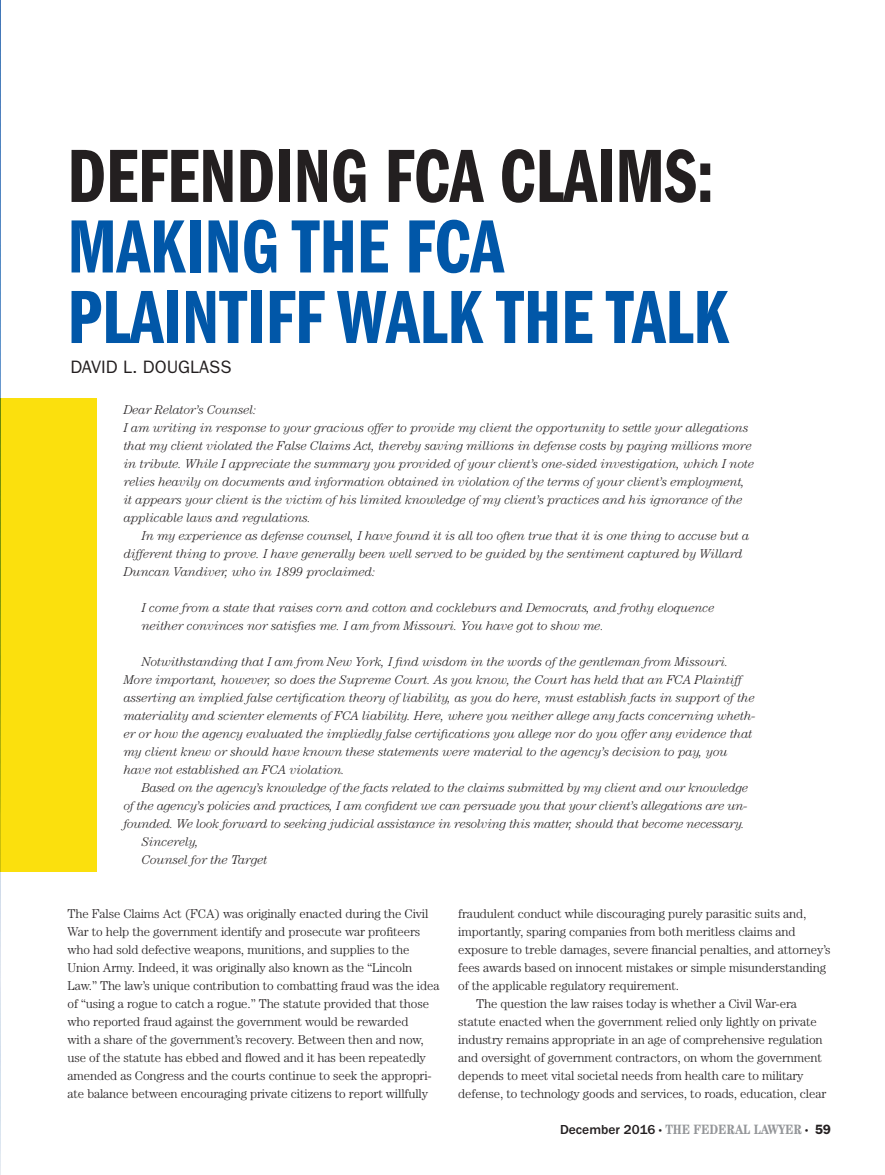
<style>
.page{position:relative;width:885px;height:1175px;background:#fff}
.page>*{position:absolute;margin:0;border:0;box-sizing:border-box;transform-origin:0 0}
.t1{font:78px/70.5px "Franklin Gothic Demi Cmpr";color:#0157a8}
.Feature_Author_Name{font:18px "ITC Franklin Gothic Std";color:#231f20}
.t2{font:700 condensed 13.5px "Century";color:#939598}
.Body_Copy{font:italic 300 12.75px/18px "Century";letter-spacing:-.01em;color:#231f20}
.Body_Copy_No_Indent{font:300 12.75px/18px "Century";letter-spacing:-.01em;color:#231f20}
.Body_Copy-2{font:300 12.75px/18px "Century";letter-spacing:-.01em;color:#231f20}
.Body_Copy_Quote-Inde{font:italic 300 12.75px/18px "Century";letter-spacing:-.01em;color:#231f20}
.s1{color:#231f20}
.s2{font-family:"ITC Franklin Gothic Std";font-weight:500;font-stretch:normal;color:#231f20}
.s3{font-weight:300;font-size:7.5px;color:#231f20}
.s4{font-family:"Franklin Gothic";font-weight:600;font-stretch:normal;color:#231f20}
</style>
<div class="page">
<img style="left:0;top:0;width:1px;height:1174px">
<div style="left:0;top:398px;width:97px;height:473px;background:#fbe00d"></div>
<p class="t1" style="left:68px;top:142px;width:663px"><span class="s1">DEFENDING FCA CLAIMS:<br></span>MAKING THE FCA<br>PLAINTIFF WALK THE TALK</p>
<p class="Feature_Author_Name" style="left:70px;top:356px;width:163px">DAVID L. DOUGLASS</p>
<p class="Body_Copy" style="left:124px;top:401px;width:134px">Dear Relator’s Counsel:</p>
<p class="Body_Copy" style="left:124px;top:419px;width:632px">I am writing in response to your gracious offer to provide my client the opportunity to settle your allegations that my client violated the False Claims Act, thereby saving millions in defense costs by paying millions more in tribute. While I appreciate the summary you provided of your client’s one-sided investigation, which I note relies heavily on documents and information obtained in violation of the terms of your client’s employment, it appears your client is the victim of his limited knowledge of my client’s practices and his ignorance of the applicable laws and regulations.</p>
<p class="Body_Copy" style="left:124px;top:527px;width:627px;text-indent:18px">In my experience as defense counsel, I have found it is all too often true that it is one thing to accuse but a different thing to prove. I have generally been well served to be guided by the sentiment captured by Willard<br>Duncan Vandiver, who in 1899 proclaimed:</p>
<p class="Body_Copy_Quote-Inde" style="left:142px;top:599px;width:574px">I come from a state that raises corn and cotton and cockleburs and Democrats, and frothy eloquence neither convinces nor satisfies me. I am from Missouri. You have got to show me.</p>
<p class="Body_Copy" style="left:124px;top:653px;width:633px;text-indent:18px">Notwithstanding that I am from New York, I find wisdom in the words of the gentleman from Missouri.<br>More important, however, so does the Supreme Court. As you know, the Court has held that an FCA Plaintiff asserting an implied false certification theory of liability, as you do here, must establish facts in support of the materiality and scienter elements of FCA liability. Here, where you neither allege any facts concerning wheth&shy;er or how the agency evaluated the impliedly false certifications you allege nor do you offer any evidence that my client knew or should have known these statements were material to the agency’s decision to pay, you have not established an FCA violation.</p>
<p class="Body_Copy" style="left:124px;top:779px;width:626px;text-align:justify;text-indent:18px">Based on the agency’s knowledge of the facts related to the claims submitted by my client and our knowledge of the agency’s policies and practices, I am confident we can persuade you that your client’s allegations are un&shy;founded. We look forward to seeking judicial assistance in resolving this matter, should that become necessary.</p>
<p class="Body_Copy" style="left:142px;top:833px;width:59px">Sincerely,</p>
<p class="Body_Copy" style="left:142px;top:851px;width:127px">Counsel for the Target</p>
<p class="Body_Copy_No_Indent" style="left:68px;top:904px;width:373px">The False Claims Act (FCA) was originally enacted during the Civil War to help the government identify and prosecute war profiteers who had sold defective weapons, munitions, and supplies to the Union Army. Indeed, it was originally also known as the “Lincoln Law.” The law’s unique contribution to combatting fraud was the idea of “using a rogue to catch a rogue.” The statute provided that those who reported fraud against the government would be rewarded<br>with a share of the government’s recovery. Between then and now, use of the statute has ebbed and flowed and it has been repeatedly amended as Congress and the courts continue to seek the appropri&shy;ate balance between encouraging private citizens to report willfully</p>
<p class="Body_Copy_No_Indent" style="left:458px;top:904px;width:373px">fraudulent conduct while discouraging purely parasitic suits and, importantly, sparing companies from both meritless claims and exposure to treble damages, severe financial penalties, and attorney’s fees awards based on innocent mistakes or simple misunderstanding of the applicable regulatory requirement.</p>
<p class="Body_Copy-2" style="left:458px;top:994px;width:369px;text-indent:18px">The question the law raises today is whether a Civil War-era statute enacted when the government relied only lightly on private industry remains appropriate in an age of comprehensive regulation and oversight of government contractors, on whom the government depends to meet vital societal needs from health care to military defense, to technology goods and services, to roads, education, clear</p>
<p class="t2" style="left:560px;top:1121px;width:272px"><span class="s2">December 2016</span> <span class="s3">•</span> THE FEDERAL LAWYER <span class="s3">•</span> <span class="s4">59</span></p>
</div>
